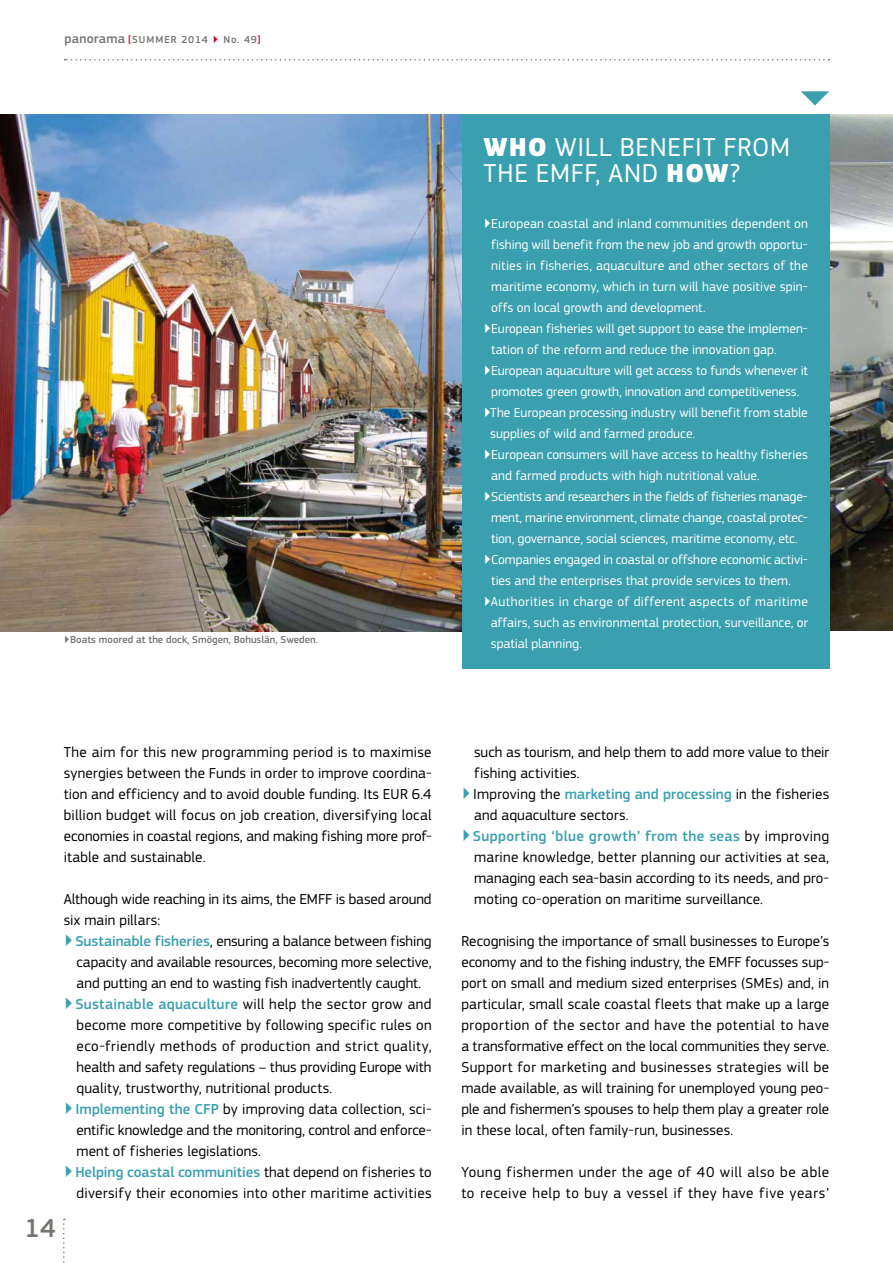
<style>
.page{position:relative;width:893px;height:1263px;background:#fff}
.page>*{position:absolute;margin:0;border:0;box-sizing:border-box;transform-origin:0 0}
.t1{font:27px/25.5px "EC Square Sans Pro";letter-spacing:.025em;color:#fff}
.t2{font:500 27px "EC Square Sans Pro";color:#73766e}
.t3{font:15px/21px "EC Square Sans Pro";letter-spacing:.01em;color:#000;text-align:justify}
.t4{font:500 15px "EC Square Sans Pro";letter-spacing:.015em;color:#3aa0b0}
.t5{font:15px/21px "EC Square Sans Pro";letter-spacing:.04em;color:#000}
.t6{font:15px "EC Square Sans Pro";letter-spacing:-.01em;color:#000}
.t7{font:15px "EC Square Sans Pro";letter-spacing:.035em;color:#000}
.t8{font:13.5px "EC Square Sans Pro";color:#fff}
.t9{font:13.5px "EC Square Sans Pro";letter-spacing:.025em;color:#fff}
.t10{font:13.5px "EC Square Sans Pro";letter-spacing:.03em;color:#fff}
.t11{font:500 10.5px "EC Square Sans Pro";color:#73766e}
.t12{font:500 10.5px "EC Square Sans Pro";letter-spacing:.09em;color:#73766e}
.s1{font-size:13.5px}
.s2{color:#d20127}
.s3{font-weight:900}
.s4{font-family:"PF Square Sans Pro";font-weight:500;font-size:16.5px;color:#3aa0b0}
.s5{font-weight:500;color:#3aa0b0}
.s6{font-family:"PF Square Sans Pro";font-size:16.5px}
.s7{font-weight:400;color:#000}
</style>
<div class="page">
<img style="left:829px;top:115px;width:64px;height:516px">
<img style="left:0;top:115px;width:462px;height:516px">
<div style="left:462px;top:115px;width:367px;height:554px;background:#3aa0b0"></div>
<svg style="left:801px;top:91px;width:28px;height:15px"></svg>
<svg style="left:63px;top:1219px;width:2px;height:44px"></svg>
<svg style="left:65px;top:59px;width:764px;height:2px"></svg>
<p class="t12" style="left:65px;top:33px;width:197px"><span class="s1">panorama</span> <span class="s2">[</span>SUMMER 2014 <span class="s2">▶</span> No. 49<span class="s2">]</span></p>
<p class="t11" style="left:64px;top:633px;width:256px">▶Boats moored at the dock, Smögen, Bohuslän, Sweden.</p>
<h1 class="t1" style="left:484px;top:135px;width:308px"><span class="s3">WHO</span> WILL BENEFIT FROM<br>THE EMFF, AND <span class="s3">HOW</span>?</h1>
<p class="t8" style="left:483px;top:216px;width:326px">▶European coastal and inland communities dependent on</p>
<p class="t8" style="left:491px;top:237px;width:318px">fishing will benefit from the new job and growth opportu-</p>
<p class="t9" style="left:491px;top:258px;width:318px">nities in fisheries, aquaculture and other sectors of the</p>
<p class="t8" style="left:491px;top:279px;width:318px">maritime economy, which in turn will have positive spin-</p>
<p class="t8" style="left:491px;top:300px;width:216px">offs on local growth and development.</p>
<p class="t8" style="left:483px;top:321px;width:326px">▶European fisheries will get support to ease the implemen-</p>
<p class="t8" style="left:491px;top:342px;width:287px">tation of the reform and reduce the innovation gap.</p>
<p class="t8" style="left:483px;top:363px;width:326px">▶European aquaculture will get access to funds whenever it</p>
<p class="t8" style="left:491px;top:384px;width:310px">promotes green growth, innovation and competitiveness.</p>
<p class="t8" style="left:483px;top:405px;width:326px">▶The European processing industry will benefit from stable</p>
<p class="t8" style="left:490px;top:426px;width:206px">supplies of wild and farmed produce.</p>
<p class="t8" style="left:483px;top:447px;width:326px">▶European consumers will have access to healthy fisheries</p>
<p class="t8" style="left:491px;top:468px;width:270px">and farmed products with high nutritional value.</p>
<p class="t8" style="left:483px;top:489px;width:326px">▶Scientists and researchers in the fields of fisheries manage-</p>
<p class="t8" style="left:491px;top:510px;width:318px">ment, marine environment, climate change, coastal protec-</p>
<p class="t8" style="left:491px;top:531px;width:308px">tion, governance, social sciences, maritime economy, etc.</p>
<p class="t8" style="left:483px;top:552px;width:326px">▶Companies engaged in coastal or offshore economic activi-</p>
<p class="t8" style="left:491px;top:573px;width:301px">ties and the enterprises that provide services to them.</p>
<p class="t10" style="left:483px;top:594px;width:326px">▶Authorities in charge of different aspects of maritime</p>
<p class="t8" style="left:491px;top:615px;width:319px">affairs, such as environmental protection, surveillance, or</p>
<p class="t8" style="left:491px;top:636px;width:93px">spatial planning.</p>
<h1 class="t2" style="left:25px;top:1212px;width:32px">14</h1>
<p class="t3" style="left:64px;top:741px;width:369px">The aim for this new programming period is to maximise synergies between the Funds in order to improve coordina&shy;tion and efficiency and to avoid double funding. Its EUR 6.4 billion budget will focus on job creation, diversifying local economies in coastal regions, and making fishing more prof&shy;itable and sustainable.</p>
<p class="t3" style="left:64px;top:888px;width:369px">Although wide reaching in its aims, the EMFF is based around</p>
<p class="t3" style="left:64px;top:909px;width:98px">six main pillars:</p>
<p class="t3" style="left:64px;top:930px;width:369px"><span class="s4">▶</span><span class="s5">Sustainable fisheries</span>, ensuring a balance between fishing</p>
<p class="t6" style="left:77px;top:953px;width:357px">capacity and available resources, becoming more selective,</p>
<p class="t3" style="left:77px;top:972px;width:346px">and putting an end to wasting fish inadvertently caught.</p>
<p class="t3" style="left:64px;top:993px;width:369px"><span class="s4">▶</span><span class="s5">Sustainable aquaculture</span> will help the sector grow and</p>
<p class="t3" style="left:77px;top:1014px;width:357px">become more competitive by following specific rules on</p>
<p class="t7" style="left:77px;top:1037px;width:357px">eco-friendly methods of production and strict quality,</p>
<p class="t3" style="left:77px;top:1056px;width:357px">health and safety regulations – thus providing Europe with</p>
<p class="t3" style="left:77px;top:1077px;width:257px">quality, trustworthy, nutritional products.</p>
<p class="t3" style="left:64px;top:1098px;width:369px"><span class="s4">▶</span><span class="s5">Implementing the CFP</span> by improving data collection, sci-</p>
<p class="t3" style="left:77px;top:1119px;width:357px">entific knowledge and the monitoring, control and enforce-</p>
<p class="t3" style="left:77px;top:1140px;width:186px">ment of fisheries legislations.</p>
<p class="t4" style="left:64px;top:1163px;width:369px"><span class="s6">▶</span>Helping coastal communities <span class="s7">that depend on fisheries to</span></p>
<p class="t3" style="left:77px;top:1182px;width:357px">diversify their economies into other maritime activities</p>
<p class="t3" style="left:474px;top:741px;width:357px">such as tourism, and help them to add more value to their</p>
<p class="t3" style="left:474px;top:762px;width:107px">fishing activities.</p>
<p class="t3" style="left:461px;top:783px;width:369px"><span class="s4">▶</span>Improving the <span class="s5">marketing and processing</span> in the fisheries</p>
<p class="t3" style="left:474px;top:804px;width:156px">and aquaculture sectors.</p>
<p class="t4" style="left:461px;top:827px;width:369px"><span class="s6">▶</span>Supporting ‘blue growth’ from the seas <span class="s7">by improving</span></p>
<p class="t3" style="left:474px;top:846px;width:357px">marine knowledge, better planning our activities at sea,</p>
<p class="t3" style="left:474px;top:867px;width:357px">managing each sea-basin according to its needs, and pro-</p>
<p class="t3" style="left:474px;top:888px;width:290px">moting co-operation on maritime surveillance.</p>
<p class="t3" style="left:461px;top:930px;width:369px">Recognising the importance of small businesses to Europe’s economy and to the fishing industry, the EMFF focusses sup&shy;port on small and medium sized enterprises (SMEs) and, in particular, small scale coastal fleets that make up a large proportion of the sector and have the potential to have a transformative effect on the local communities they serve.<br>Support for marketing and businesses strategies will be made available, as will training for unemployed young peo&shy;ple and fishermen’s spouses to help them play a greater role in these local, often family-run, businesses.</p>
<p class="t5" style="left:461px;top:1161px;width:369px">Young fishermen under the age of 40 will also be able to receive help to buy a vessel if they have five years’</p>
</div>
